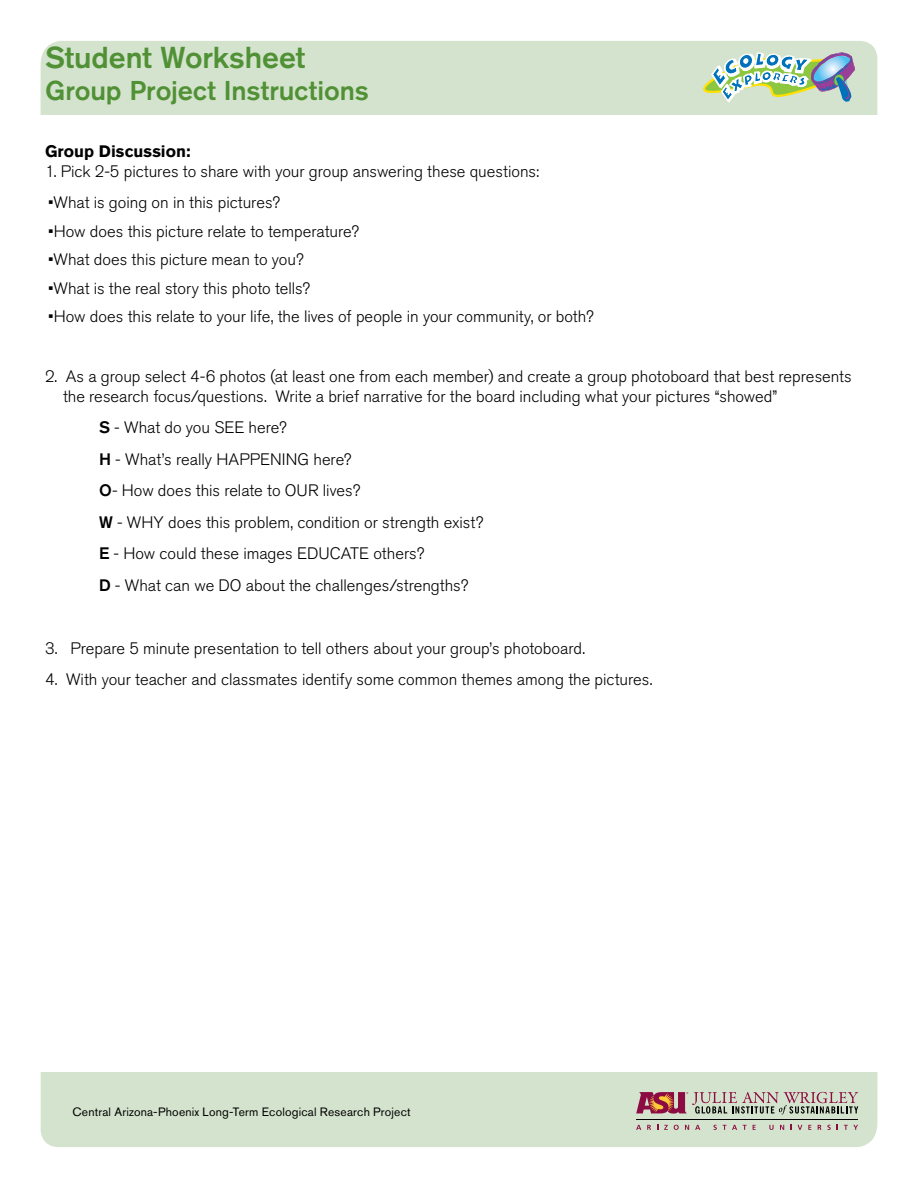
<style>
.page{position:relative;width:918px;height:1188px;background:#fff}
.page>*{position:absolute;margin:0;border:0;box-sizing:border-box;transform-origin:0 0}
.t1{font:500 30px "Akzidenz Grotesk Pro";letter-spacing:-.005em;color:#519136}
.t2{font:500 27px "Akzidenz Grotesk Pro";letter-spacing:-.005em;color:#519136}
.t3{font:300 16.5px/31.5px "Akzidenz Grotesk Pro";color:#000}
.t4{font:700 16.5px "Akzidenz Grotesk Pro";color:#000}
.t5{font:12px "Akzidenz Grotesk Pro";letter-spacing:.015em;color:#000}
.s1{font-weight:500}
</style>
<div class="page">
<div style="left:40px;top:41px;width:838px;height:74px;background:#d4e3cd"></div>
<svg style="left:702px;top:49px;width:153px;height:57px;background:#b6cdbc"></svg>
<div style="left:41px;top:1072px;width:837px;height:75px;background:#d4e3cd"></div>
<svg style="left:636px;top:1125px;width:5px;height:5px"></svg>
<svg style="left:647px;top:1125px;width:4px;height:5px"></svg>
<svg style="left:664px;top:1125px;width:4px;height:5px"></svg>
<svg style="left:674px;top:1125px;width:5px;height:5px"></svg>
<svg style="left:685px;top:1125px;width:4px;height:5px"></svg>
<svg style="left:695px;top:1125px;width:5px;height:5px"></svg>
<svg style="left:714px;top:1125px;width:3px;height:5px"></svg>
<svg style="left:723px;top:1125px;width:14px;height:5px"></svg>
<svg style="left:743px;top:1125px;width:4px;height:5px"></svg>
<svg style="left:753px;top:1125px;width:3px;height:5px"></svg>
<svg style="left:769px;top:1125px;width:5px;height:5px"></svg>
<svg style="left:780px;top:1125px;width:4px;height:5px"></svg>
<svg style="left:798px;top:1125px;width:4px;height:5px"></svg>
<svg style="left:808px;top:1125px;width:3px;height:5px"></svg>
<svg style="left:818px;top:1125px;width:3px;height:5px"></svg>
<svg style="left:827px;top:1125px;width:4px;height:5px"></svg>
<svg style="left:844px;top:1125px;width:14px;height:5px"></svg>
<hr style="left:636px;top:1119px;width:222px;height:1px;background:#000">
<svg style="left:636px;top:1092px;width:222px;height:22px;background:#af9893"></svg>
<h1 class="t1" style="left:45px;top:38px;width:262px">Student Worksheet</h1>
<h2 class="t2" style="left:45px;top:73px;width:325px">Group Project Instructions</h2>
<p class="t4" style="left:45px;top:141px;width:147px">Group Discussion:</p>
<p class="t3" style="left:45px;top:155px;width:496px">1. Pick 2-5 pictures to share with your group answering these questions:</p>
<p class="t3" style="left:48px;top:187px;width:234px">•What is going on in this pictures?</p>
<p class="t3" style="left:48px;top:215px;width:312px">•How does this picture relate to temperature?</p>
<p class="t3" style="left:48px;top:244px;width:257px">•What does this picture mean to you?</p>
<p class="t3" style="left:48px;top:272px;width:264px">•What is the real story this photo tells?</p>
<p class="t3" style="left:48px;top:301px;width:547px">•How does this relate to your life, the lives of people in your community, or both?</p>
<p class="t3" style="left:63px;top:367px;width:790px;line-height:19.5px;text-indent:-18px">2. As a group select 4-6 photos (at least one from each member) and create a group photoboard that best represents the research focus/questions. Write a brief narrative for the board including what your pictures “showed”</p>
<p class="t3" style="left:99px;top:412px;width:386px"><span class="s1">S</span> - What do you SEE here?<br><span class="s1">H</span> - What’s really HAPPENING here?<br><span class="s1">O</span>- How does this relate to OUR lives?<br><span class="s1">W</span> - WHY does this problem, condition or strength exist?<br><span class="s1">E</span> - How could these images EDUCATE others?<br><span class="s1">D</span> - What can we DO about the challenges/strengths?</p>
<p class="t3" style="left:45px;top:632px;width:542px">3. Prepare 5 minute presentation to tell others about your group’s photoboard.</p>
<p class="t3" style="left:45px;top:664px;width:609px">4. With your teacher and classmates identify some common themes among the pictures.</p>
<p class="t5" style="left:72px;top:1104px;width:340px">Central Arizona-Phoenix Long-Term Ecological Research Project</p>
</div>
